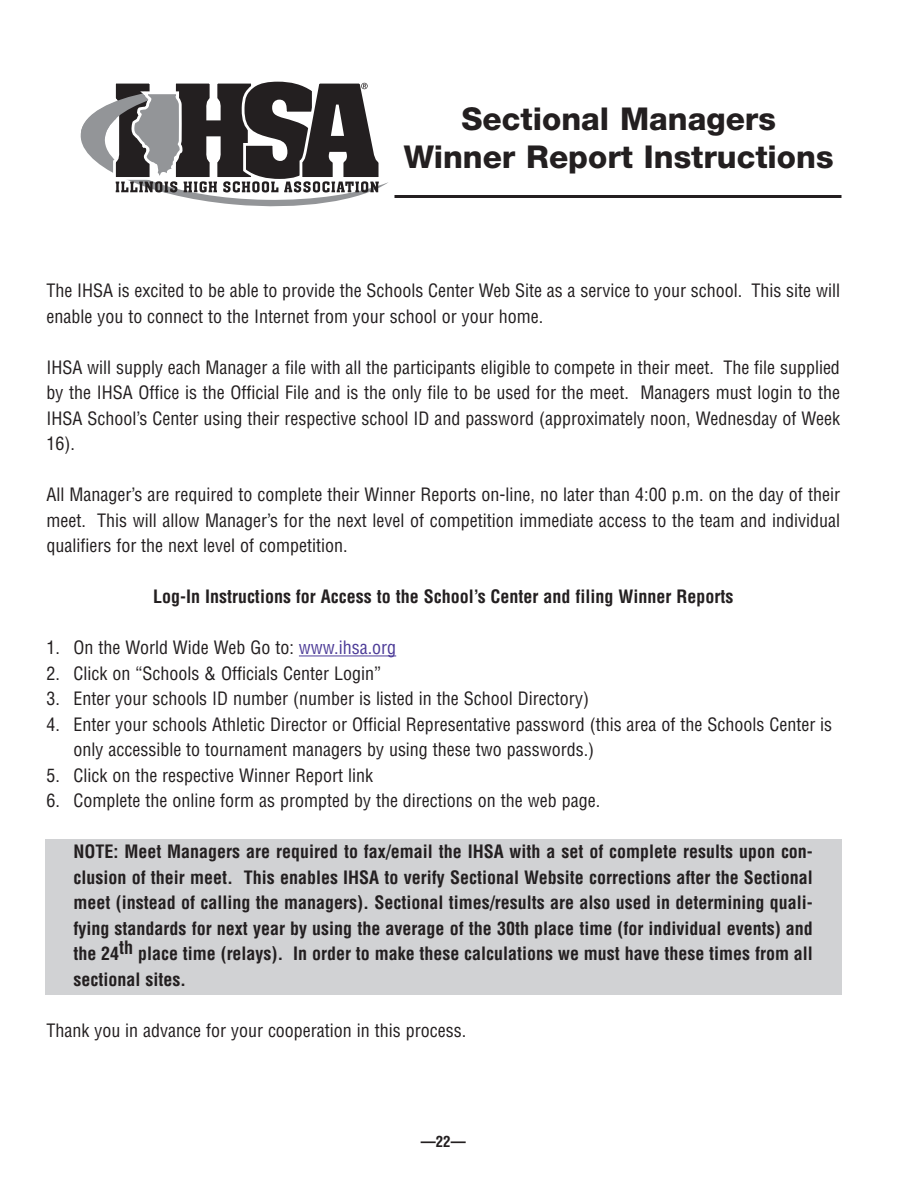
<style>
.page{position:relative;width:918px;height:1188px;background:#fff}
.page>*{position:absolute;margin:0;border:0;box-sizing:border-box;transform-origin:0 0}
.t1{font:800 31.5px/37.8px "Helvetica Neue";color:#231f20;text-align:center}
.t2{font:condensed 18px/25.5px "Helvetica";color:#231f20}
.t3{font:700 condensed 18px/25.5px "Helvetica";color:#231f20;text-align:justify}
.t4{font:700 condensed 15px "Helvetica";color:#231f20}
.s1{color:#4d3c98}
</style>
<div class="page">
<div style="left:45px;top:839px;width:797px;height:155px;background:#d1d2d4"></div>
<svg style="left:81px;top:81px;width:307px;height:125px"></svg>
<hr style="left:394px;top:195px;width:448px;height:3px;background:#231f20">
<hr style="left:299px;top:655px;width:97px;height:1px;background:#4d3c98">
<h1 class="t1" style="left:404px;top:102px;width:431px">Sectional Managers<br>Winner Report Instructions</h1>
<p class="t2" style="left:46px;top:278px;width:795px">The IHSA is excited to be able to provide the Schools Center Web Site as a service to your school. This site will enable you to connect to the Internet from your school or your home.</p>
<p class="t2" style="left:46px;top:355px;width:795px;text-align:justify">IHSA will supply each Manager a file with all the participants eligible to compete in their meet. The file supplied by the IHSA Office is the Official File and is the only file to be used for the meet. Managers must login to the IHSA School’s Center using their respective school ID and password (approximately noon, Wednesday of Week 16).</p>
<p class="t2" style="left:46px;top:482px;width:795px;text-align:justify">All Manager’s are required to complete their Winner Reports on-line, no later than 4:00 p.m. on the day of their meet. This will allow Manager’s for the next level of competition immediate access to the team and individual qualifiers for the next level of competition.</p>
<p class="t3" style="left:153px;top:584px;width:582px">Log-In Instructions for Access to the School’s Center and filing Winner Reports</p>
<p class="t2" style="left:46px;top:635px;width:351px">1. On the World Wide Web Go to: <span class="s1">www.ihsa.org</span></p>
<p class="t2" style="left:46px;top:661px;width:336px">2. Click on “Schools &amp; Officials Center Login”</p>
<p class="t2" style="left:46px;top:686px;width:544px">3. Enter your schools ID number (number is listed in the School Directory)</p>
<p class="t2" style="left:73px;top:712px;width:760px;text-indent:-27px">4. Enter your schools Athletic Director or Official Representative password (this area of the Schools Center is only accessible to tournament managers by using these two passwords.)</p>
<p class="t2" style="left:46px;top:763px;width:328px">5. Click on the respective Winner Report link</p>
<p class="t2" style="left:46px;top:788px;width:555px">6. Complete the online form as prompted by the directions on the web page.</p>
<p class="t3" style="left:73px;top:839px;width:741px">NOTE: Meet Managers are required to fax/email the IHSA with a set of complete results upon con&shy;clusion of their meet. This enables IHSA to verify Sectional Website corrections after the Sectional meet (instead of calling the managers). Sectional times/results are also used in determining quali&shy;fying standards for next year by using the average of the 30th place time (for individual events) and the 24th place time (relays). In order to make these calculations we must have these times from all sectional sites.</p>
<p class="t2" style="left:46px;top:1018px;width:421px">Thank you in advance for your cooperation in this process.</p>
<p class="t4" style="left:421px;top:1133px;width:46px">—22—</p>
</div>
